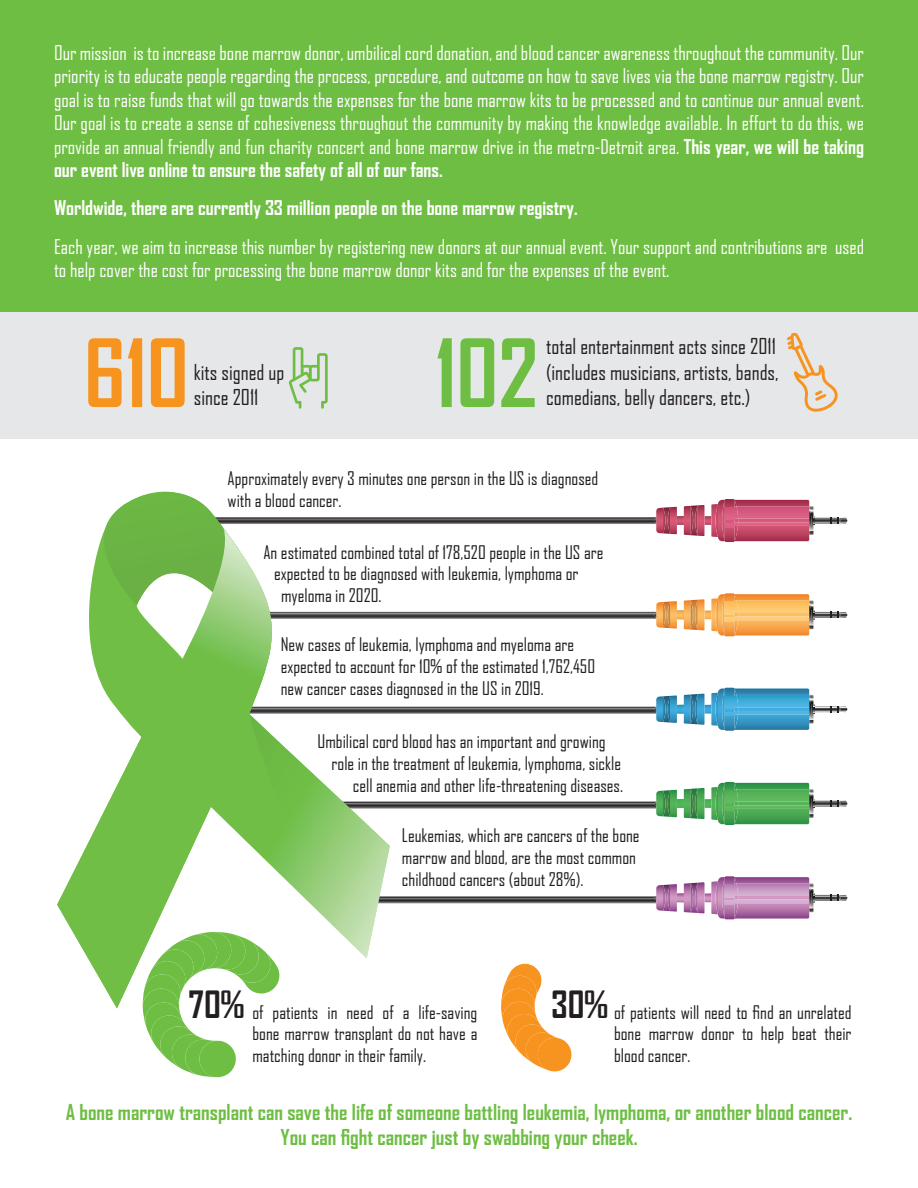
<style>
.page{position:relative;width:918px;height:1188px;background:#fff}
.page>*{position:absolute;margin:0;border:0;box-sizing:border-box;transform-origin:0 0}
.t1{font:700 90px "Agency FB";color:#f79420}
.t2{font:700 90px "Agency FB";color:#6fbe44}
.t3{font:700 36px "Agency FB";color:#231f20}
.t4{font:700 21px/25.2px "Agency FB";color:#6ebe44;text-align:center}
.t5{font:21px/25.2px "Agency FB";color:#231f20}
.t6{font:19.5px/23.4px "Agency FB";color:#fff;text-align:justify}
.t7{font:700 19.5px "Agency FB";color:#fff}
.t8{font:18px/21.6px "Agency FB";color:#231f20}
.s1{font-weight:700}
</style>
<div class="page">
<div style="left:0;top:307px;width:918px;height:132px;background:#e6e7e9"></div>
<div style="left:0;top:0;width:918px;height:311px;background:#6fbe44"></div>
<svg style="left:390px;top:782px;width:457px;height:43px"></svg>
<svg style="left:390px;top:876px;width:457px;height:43px"></svg>
<svg style="left:276px;top:739px;width:114px;height:218px"></svg>
<svg style="left:57px;top:731px;width:219px;height:277px"></svg>
<svg style="left:89px;top:492px;width:758px;height:239px"></svg>
<svg style="left:142px;top:932px;width:146px;height:146px"></svg>
<svg style="left:501px;top:963px;width:71px;height:109px"></svg>
<svg style="left:289px;top:347px;width:39px;height:62px"></svg>
<svg style="left:787px;top:333px;width:51px;height:79px"></svg>
<p class="t6" style="left:54px;top:41px;width:812px">Our mission is to increase bone marrow donor, umbilical cord donation, and blood cancer awareness throughout the community. Our priority is to educate people regarding the process, procedure, and outcome on how to save lives via the bone marrow registry. Our goal is to raise funds that will go towards the expenses for the bone marrow kits to be processed and to continue our annual event.<br>Our goal is to create a sense of cohesiveness throughout the community by making the knowledge available. In effort to do this, we provide an annual friendly and fun charity concert and bone marrow drive in the metro-Detroit area. <span class="s1">This year, we will be taking our event live online to ensure the safety of all of our fans.</span></p>
<p class="t7" style="left:54px;top:196px;width:525px">Worldwide, there are currently 33 million people on the bone marrow registry.</p>
<p class="t6" style="left:54px;top:234px;width:812px">Each year, we aim to increase this number by registering new donors at our annual event. Your support and contributions are used to help cover the cost for processing the bone marrow donor kits and for the expenses of the event.</p>
<p class="t1" style="left:84px;top:317px;width:106px">610</p>
<p class="t5" style="left:194px;top:359px;width:92px">kits signed up</p>
<p class="t5" style="left:194px;top:384px;width:66px">since 2011</p>
<p class="t2" style="left:435px;top:317px;width:104px">102</p>
<p class="t5" style="left:546px;top:333px;width:234px">total entertainment acts since 2011 (includes musicians, artists, bands,</p>
<p class="t5" style="left:546px;top:384px;width:206px">comedians, belly dancers, etc.)</p>
<p class="t8" style="left:228px;top:467px;width:372px">Approximately every 3 minutes one person in the US is diagnosed with a blood cancer.</p>
<p class="t8" style="left:263px;top:541px;width:342px">An estimated combined total of 178,520 people in the US are</p>
<p class="t8" style="left:274px;top:563px;width:306px">expected to be diagnosed with leukemia, lymphoma or</p>
<p class="t8" style="left:281px;top:584px;width:102px">myeloma in 2020.</p>
<p class="t8" style="left:281px;top:634px;width:316px">New cases of leukemia, lymphoma and myeloma are expected to account for 10% of the estimated 1,762,450 new cancer cases diagnosed in the US in 2019.</p>
<p class="t8" style="left:318px;top:731px;width:290px">Umbilical cord blood has an important and growing</p>
<p class="t8" style="left:332px;top:752px;width:291px">role in the treatment of leukemia, lymphoma, sickle</p>
<p class="t8" style="left:353px;top:774px;width:272px">cell anemia and other life-threatening diseases.</p>
<p class="t8" style="left:402px;top:825px;width:239px">Leukemias, which are cancers of the bone marrow and blood, are the most common childhood cancers (about 28%).</p>
<p class="t3" style="left:189px;top:983px;width:57px">70%</p>
<p class="t8" style="left:252px;top:1001px;width:226px;text-align:justify">of patients in need of a life-saving bone marrow transplant do not have a matching donor in their family.</p>
<p class="t3" style="left:551px;top:983px;width:58px">30%</p>
<p class="t8" style="left:614px;top:1001px;width:239px;text-align:justify">of patients will need to find an unrelated bone marrow donor to help beat their blood cancer.</p>
<p class="t4" style="left:66px;top:1099px;width:788px">A bone marrow transplant can save the life of someone battling leukemia, lymphoma, or another blood cancer.<br>You can fight cancer just by swabbing your cheek.</p>
</div>
